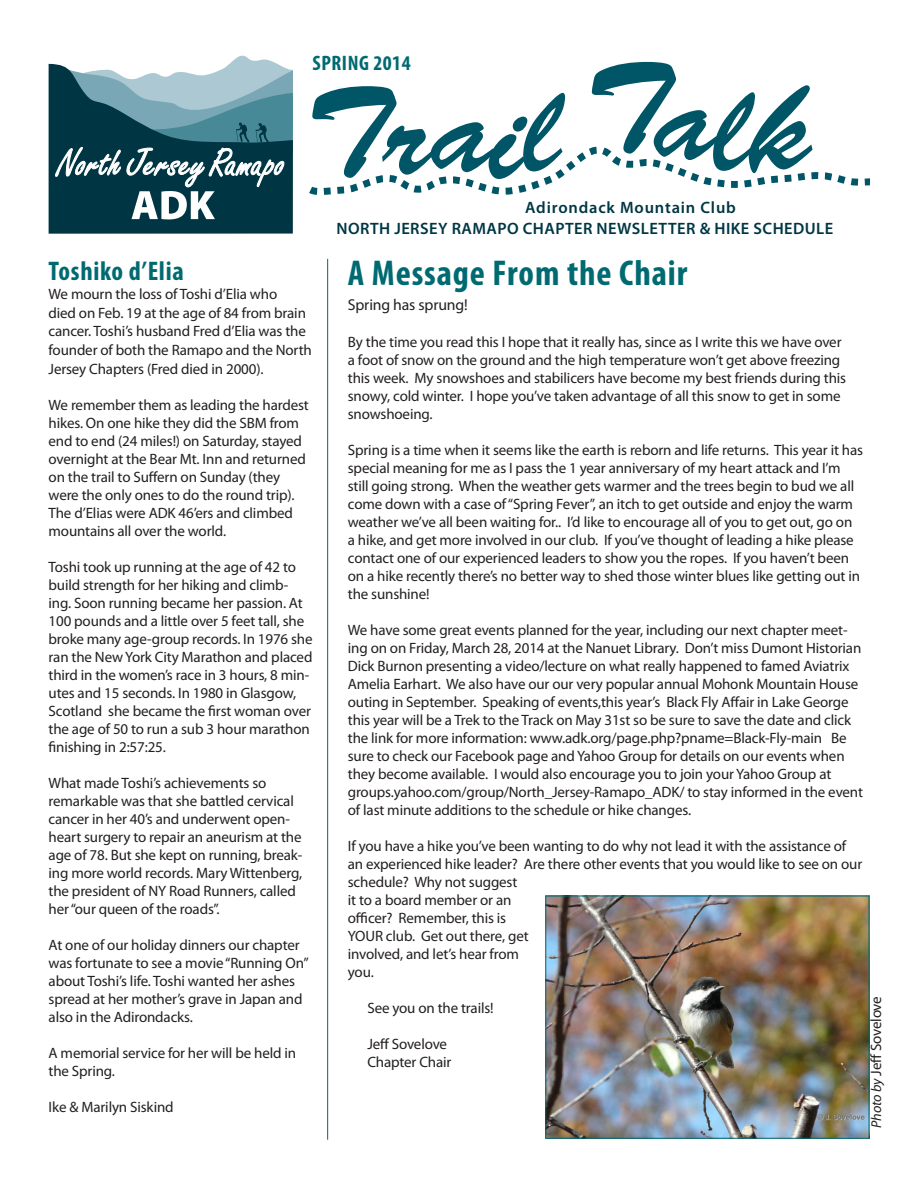
<style>
.page{position:relative;width:918px;height:1188px;background:#fff}
.page>*{position:absolute;margin:0;border:0;box-sizing:border-box;transform-origin:0 0}
.head_24L{font:700 condensed 36px "Myriad Pro";letter-spacing:.025em;color:#006a71}
.head_18L{font:700 condensed 27px "Myriad Pro";letter-spacing:.025em;color:#006a71}
.head_14_C{font:700 condensed 21px "Myriad Pro";letter-spacing:.025em;color:#006a71}
.head_18_C{font:600 16.5px "Myriad Pro";letter-spacing:.025em;color:#003644}
.head_18_C-2{font:600 16.5px "Myriad Pro";letter-spacing:.05em;color:#003644}
._10_5_13{font:15.75px "Myriad Pro";letter-spacing:-.01em;color:#231f20}
._10_12{font:15px/18px "Myriad Pro";letter-spacing:-.01em;color:#231f20}
._10_12_5{font:15px/18.8px "Myriad Pro";letter-spacing:-.01em;color:#231f20}
.s1{font-style:italic;font-size:14.25px}
</style>
<div class="page">
<svg style="left:309px;top:62px;width:560px;height:133px"></svg>
<svg style="left:49px;top:55px;width:244px;height:179px;background:#4e7984"></svg>
<hr style="left:327px;top:259px;width:1px;height:880px;background:#006a71">
<img style="left:547px;top:898px;width:320px;height:239px">
<div style="left:545px;top:896px;width:324px;height:243px;border:1px solid #006a71"></div>
<p class="head_14_C" style="left:313px;top:50px;width:100px">SPRING 2014</p>
<p class="head_18L" style="left:49px;top:254px;width:137px">Toshiko d’Elia</p>
<p class="_10_12_5" style="left:49px;top:284px;width:265px">We mourn the loss of Toshi d’Elia who<br>died on Feb. 19 at the age of 84 from brain cancer. Toshi’s husband Fred d’Elia was the founder of both the Ramapo and the North Jersey Chapters (Fred died in 2000).</p>
<p class="_10_12" style="left:49px;top:396px;width:262px">We remember them as leading the hardest hikes. On one hike they did the SBM from end to end (24 miles!) on Saturday, stayed overnight at the Bear Mt. Inn and returned on the trail to Suffern on Sunday (they were the only ones to do the round trip).<br>The d’Elias were ADK 46’ers and climbed mountains all over the world.</p>
<p class="_10_12" style="left:49px;top:558px;width:266px">Toshi took up running at the age of 42 to build strength for her hiking and climb&shy;ing. Soon running became her passion. At 100 pounds and a little over 5 feet tall, she broke many age-group records. In 1976 she ran the New York City Marathon and placed third in the women’s race in 3 hours, 8 min&shy;utes and 15 seconds. In 1980 in Glasgow, Scotland she became the first woman over the age of 50 to run a sub 3 hour marathon finishing in 2:57:25.</p>
<p class="_10_12" style="left:49px;top:774px;width:255px">What made Toshi’s achievements so remarkable was that she battled cervical cancer in her 40’s and underwent open&shy;heart surgery to repair an aneurism at the age of 78. But she kept on running, break&shy;ing more world records. Mary Wittenberg, the president of NY Road Runners, called her “our queen of the roads”.</p>
<p class="_10_12" style="left:49px;top:936px;width:262px">At one of our holiday dinners our chapter was fortunate to see a movie “Running On” about Toshi’s life. Toshi wanted her ashes spread at her mother’s grave in Japan and also in the Adirondacks.</p>
<p class="_10_12" style="left:49px;top:1044px;width:249px">A memorial service for her will be held in the Spring.</p>
<p class="_10_12" style="left:49px;top:1098px;width:127px">Ike &amp; Marilyn Siskind</p>
<p class="head_18_C-2" style="left:525px;top:197px;width:212px">Adirondack Mountain Club</p>
<p class="head_18_C" style="left:337px;top:218px;width:498px">NORTH JERSEY RAMAPO CHAPTER NEWSLETTER &amp; HIKE SCHEDULE</p>
<p class="head_24L" style="left:348px;top:251px;width:341px">A Message From the Chair</p>
<p class="_10_5_13" style="left:348px;top:295px;width:121px">Spring has sprung!</p>
<p class="_10_12" style="left:348px;top:333px;width:500px">By the time you read this I hope that it really has, since as I write this we have over a foot of snow on the ground and the high temperature won’t get above freezing this week. My snowshoes and stabilicers have become my best friends during this snowy, cold winter. I hope you’ve taken advantage of all this snow to get in some snowshoeing.</p>
<p class="_10_12" style="left:348px;top:441px;width:517px">Spring is a time when it seems like the earth is reborn and life returns. This year it has special meaning for me as I pass the 1 year anniversary of my heart attack and I’m still going strong. When the weather gets warmer and the trees begin to bud we all come down with a case of “Spring Fever”, an itch to get outside and enjoy the warm weather we’ve all been waiting for.. I’d like to encourage all of you to get out, go on a hike, and get more involved in our club. If you’ve thought of leading a hike please contact one of our experienced leaders to show you the ropes. If you haven’t been on a hike recently there’s no better way to shed those winter blues like getting out in the sunshine!</p>
<p class="_10_12" style="left:348px;top:621px;width:517px">We have some great events planned for the year, including our next chapter meet&shy;ing on on Friday, March 28, 2014 at the Nanuet Library. Don’t miss Dumont Historian Dick Burnon presenting a video/lecture on what really happened to famed Aviatrix Amelia Earhart. We also have our our very popular annual Mohonk Mountain House outing in September. Speaking of events,this year’s Black Fly Affair in Lake George this year will be a Trek to the Track on May 31st so be sure to save the date and click the link for more information: www.adk.org/page.php?pname=Black-Fly-main Be sure to check our Facebook page and Yahoo Group for details on our events when they become available. I would also encourage you to join your Yahoo Group at groups.yahoo.com/group/North_Jersey-Ramapo_ADK/ to stay informed in the event of last minute additions to the schedule or hike changes.</p>
<p class="_10_12" style="left:348px;top:837px;width:516px">If you have a hike you’ve been wanting to do why not lead it with the assistance of an experienced hike leader? Are there other events that you would like to see on our schedule? Why not suggest<br>it to a board member or an<br>officer? Remember, this is<br>YOUR club. Get out there, get<br>involved, and let’s hear from<br>you.</p>
<p class="_10_12" style="left:367px;top:999px;width:128px">See you on the trails!</p>
<p class="_10_12" style="left:367px;top:1035px;width:81px">Jeff Sovelove</p>
<p class="_10_12" style="left:367px;top:1053px;width:86px">Chapter Chair</p>
<p class="_10_12" style="left:867px;top:1128px;width:134px;rotate:-90deg"><span class="s1">Photo by</span> Jeff Sovelove</p>
</div>
